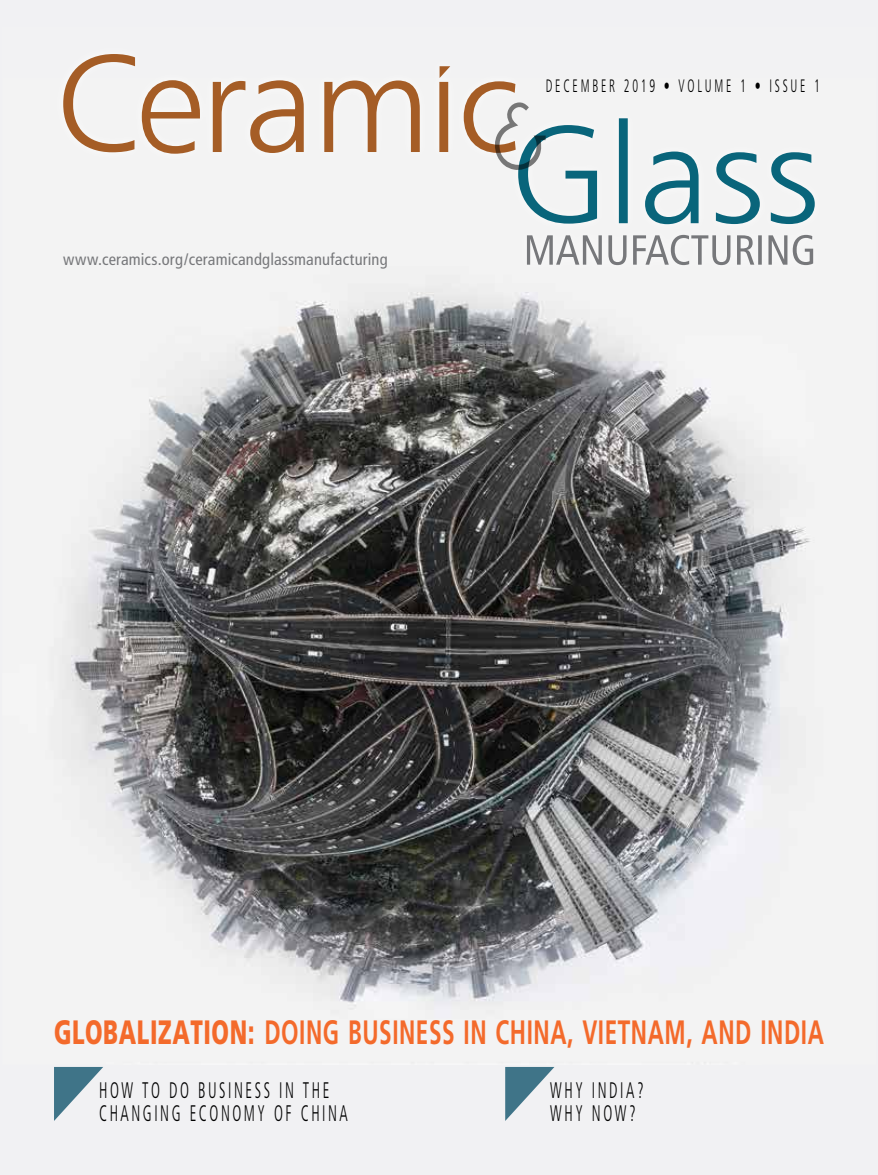
<style>
.page{position:relative;width:878px;height:1175px;background:#fff}
.page>*{position:absolute;margin:0;border:0;box-sizing:border-box;transform-origin:0 0}
.t1{font:700 33.75px "Frutiger";letter-spacing:.025em;color:#f36a2b;scale:.67 1}
.t2{font:300 condensed 22.5px/22.5px "Frutiger";letter-spacing:.17em;color:#000;scale:.67 1}
.t3{font:300 condensed 18px "Frutiger";letter-spacing:.23em;color:#000;scale:.67 1}
.t4{font:condensed 16.5px "Frutiger";letter-spacing:.01em;color:#77787b}
.s1{font-weight:900}
</style>
<div class="page">
<div style="left:0;top:0;width:878px;height:1174px;background:#f1f1f3"></div>
<img style="left:67px;top:292px;width:743px;height:714px">
<svg style="left:54px;top:1067px;width:49px;height:53px"></svg>
<svg style="left:505px;top:1067px;width:49px;height:53px"></svg>
<svg style="left:63px;top:54px;width:452px;height:100px"></svg>
<svg style="left:527px;top:235px;width:286px;height:30px"></svg>
<svg style="left:439px;top:66px;width:11px;height:12px"></svg>
<svg style="left:494px;top:102px;width:320px;height:122px"></svg>
<p class="t4" style="left:63px;top:250px;width:326px">www.ceramics.org/ceramicandglassmanufacturing</p>
<p class="t3" style="left:546px;top:75px;width:410px">DECEMBER 2019 • VOLUME 1 • ISSUE 1</p>
<h1 class="t1" style="left:54px;top:1012px;width:1150px"><span class="s1">GLOBALIZATION:</span> DOING BUSINESS IN CHINA, VIETNAM, AND INDIA</h1>
<p class="t2" style="left:99px;top:1079px;width:373px">HOW TO DO BUSINESS IN THE<br>CHANGING ECONOMY OF CHINA</p>
<p class="t2" style="left:550px;top:1079px;width:141px">WHY INDIA?<br>WHY NOW?</p>
</div>
